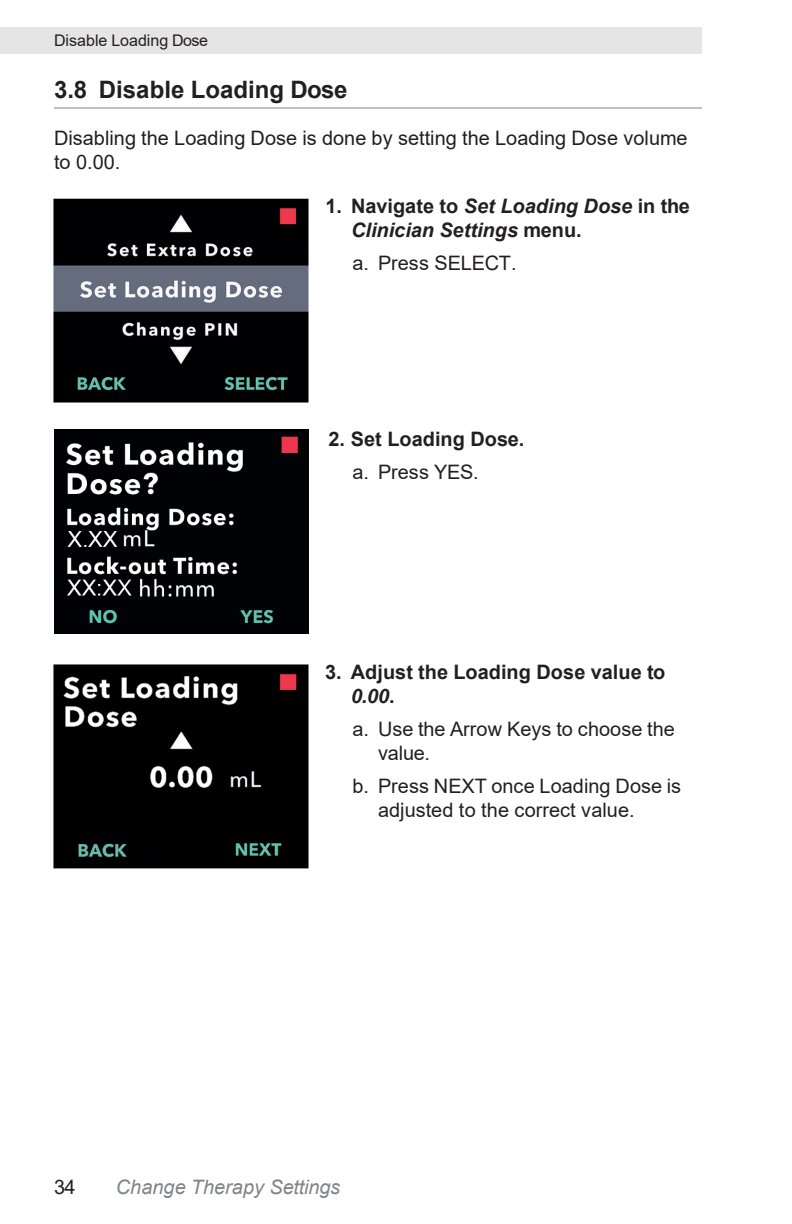
<style>
.page{position:relative;width:792px;height:1224px;background:#fff}
.page>*{position:absolute;margin:0;border:0;box-sizing:border-box;transform-origin:0 0}
.t1{font:700 24px "Arial";color:#231f20}
.t2{font:20px/23.8px "Arial";color:#231f20}
.t3{font:italic 700 20px/24px "Arial";color:#231f20}
.t4{font:700 20px/24px "Arial";color:#231f20}
.t5{font:italic 20px "Arial";color:#7f8488}
.t6{font:16px "Arial";letter-spacing:-.005em;color:#231f20}
.s1{font-style:normal}
.s2{font-style:italic}
</style>
<div class="page">
<div style="left:0;top:27px;width:702px;height:27px;background:#e5e5e5"></div>
<img style="left:54px;top:198px;width:255px;height:205px">
<img style="left:54px;top:430px;width:254px;height:203px">
<img style="left:54px;top:664px;width:255px;height:205px">
<img style="left:54px;top:837px;width:100px;height:21px">
<hr style="left:54px;top:108px;width:648px;height:1px;background:#7f8488">
<p class="t6" style="left:54px;top:29px;width:156px">Disable Loading Dose</p>
<p class="t1" style="left:54px;top:73px;width:295px">3.8 Disable Loading Dose</p>
<p class="t2" style="left:54px;top:126px;width:635px">Disabling the Loading Dose is done by setting the Loading Dose volume to 0.00.</p>
<p class="t3" style="left:351px;top:195px;width:340px;text-indent:-26px"><span class="s1">1. Navigate to</span> Set Loading Dose <span class="s1">in the<br></span>Clinician Settings <span class="s1">menu.</span></p>
<p class="t2" style="left:352px;top:251px;width:166px">a. Press SELECT.</p>
<p class="t4" style="left:328px;top:427px;width:198px">2. Set Loading Dose.</p>
<p class="t2" style="left:352px;top:460px;width:128px">a. Press YES.</p>
<p class="t4" style="left:351px;top:660px;width:316px;text-indent:-26px">3. Adjust the Loading Dose value to<br><span class="s2">0.00</span>.</p>
<p class="t2" style="left:378px;top:717px;width:298px;text-indent:-26px">a. Use the Arrow Keys to choose the value.</p>
<p class="t2" style="left:378px;top:774px;width:304px;text-indent:-26px">b. Press NEXT once Loading Dose is adjusted to the correct value.</p>
<p class="t2" style="left:54px;top:1174px;width:23px">34</p>
<p class="t5" style="left:116px;top:1174px;width:226px">Change Therapy Settings</p>
</div>
